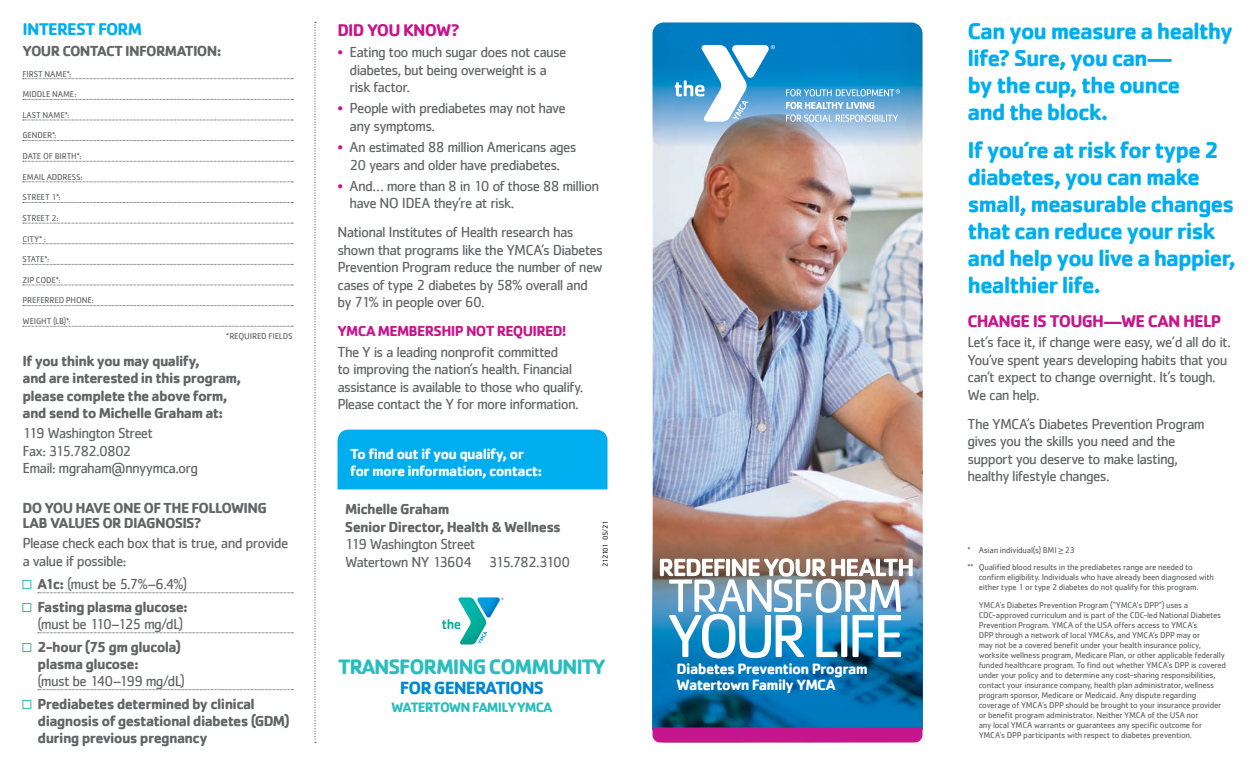
<style>
.page{position:relative;width:1260px;height:765px;background:#fff}
.page>*{position:absolute;margin:0;border:0;box-sizing:border-box;transform-origin:0 0}
._12__large_text_pag{font:700 23.75px/26.9px "Cachet";letter-spacing:-.045em;color:#00aeef}
.t1{font:700 21.75px "Cachet Pro";letter-spacing:-.05em;color:#29bdbe}
.t2{font:700 18.38px "Cachet Pro";letter-spacing:-.05em;color:#0089d0}
._02__subhead{font:700 17.5px "Cachet";letter-spacing:-.045em;color:#c6168d}
._02__subhead-2{font:700 17.5px "Cachet";letter-spacing:-.045em;color:#00aeef}
._00__descriptor_lin{font:700 15.5px "Cachet";letter-spacing:-.05em;color:#fff}
._07__boilerplate{font:15px/17.5px "Cachet";letter-spacing:-.05em;color:#636466}
._03__first_paragrap{font:700 15px/16.9px "Cachet";letter-spacing:-.045em;color:#636466}
._03__first_paragrap-2{font:15px/17.5px "Cachet";letter-spacing:-.05em;color:#636466}
._04__bulleted_text{font:15px/17.5px "Cachet";letter-spacing:-.05em;color:#636466}
.t3{font:700 15px/17.5px "Cachet";letter-spacing:-.045em;color:#fff}
.t4{font:700 15px "Cachet";letter-spacing:-.045em;color:#c6168d}
.t5{font:700 14.12px "Cachet Pro";letter-spacing:-.05em;color:#29bdbe}
._07__boilerplate-2{font:8.75px/10px "Cachet";letter-spacing:-.025em;color:#636466}
._08__Information{font:8.75px "Cachet";letter-spacing:-.02em;color:#636466}
._11__job_number{font:7.5px "Cachet";letter-spacing:-.085em;color:#231f20}
.s1{font-weight:700}
.s2{font-weight:400}
.s3{color:#c6168d}
</style>
<div class="page">
<img style="left:653px;top:22px;width:270px;height:716px">
<svg style="left:652px;top:22px;width:270px;height:125px;background:#4294c4"></svg>
<svg style="left:652px;top:531px;width:270px;height:197px;background:#306b90"></svg>
<svg style="left:675px;top:45px;width:100px;height:77px"></svg>
<svg style="left:786px;top:102px;width:88px;height:7px"></svg>
<svg style="left:786px;top:115px;width:112px;height:7px"></svg>
<svg style="left:786px;top:89px;width:114px;height:7px"></svg>
<div style="left:652px;top:728px;width:270px;height:14px;background:#c6168d"></div>
<svg style="left:314px;top:22px;width:2px;height:721px"></svg>
<img style="left:660px;top:558px;width:253px;height:100px">
<svg style="left:23px;top:78px;width:270px;height:1px"></svg>
<svg style="left:23px;top:99px;width:270px;height:1px"></svg>
<svg style="left:23px;top:120px;width:270px;height:1px"></svg>
<svg style="left:23px;top:140px;width:270px;height:1px"></svg>
<svg style="left:23px;top:161px;width:270px;height:1px"></svg>
<svg style="left:23px;top:182px;width:270px;height:1px"></svg>
<svg style="left:23px;top:202px;width:270px;height:1px"></svg>
<svg style="left:23px;top:223px;width:270px;height:1px"></svg>
<svg style="left:23px;top:243px;width:270px;height:1px"></svg>
<svg style="left:23px;top:264px;width:270px;height:1px"></svg>
<svg style="left:23px;top:285px;width:270px;height:1px"></svg>
<svg style="left:23px;top:305px;width:270px;height:1px"></svg>
<svg style="left:23px;top:326px;width:270px;height:1px"></svg>
<svg style="left:38px;top:592px;width:255px;height:1px"></svg>
<svg style="left:38px;top:632px;width:255px;height:1px"></svg>
<svg style="left:38px;top:689px;width:255px;height:1px"></svg>
<div style="left:22px;top:580px;width:9px;height:9px;border:1px solid #29bdbe"></div>
<div style="left:22px;top:603px;width:9px;height:9px;border:1px solid #29bdbe"></div>
<div style="left:22px;top:643px;width:9px;height:9px;border:1px solid #29bdbe"></div>
<div style="left:22px;top:700px;width:9px;height:9px;border:1px solid #29bdbe"></div>
<div style="left:338px;top:430px;width:270px;height:59px;background:#00aeef"></div>
<svg style="left:442px;top:597px;width:62px;height:47px"></svg>
<p class="_02__subhead-2" style="left:22px;top:17px;width:121px">INTEREST FORM</p>
<p class="_03__first_paragrap" style="left:22px;top:42px;width:201px">YOUR CONTACT INFORMATION:</p>
<p class="_08__Information" style="left:22px;top:69px;width:50px">FIRST NAME*:</p>
<p class="_08__Information" style="left:22px;top:89px;width:55px">MIDDLE NAME:</p>
<p class="_08__Information" style="left:22px;top:110px;width:48px">LAST NAME*:</p>
<p class="_08__Information" style="left:22px;top:130px;width:36px">GENDER*:</p>
<p class="_08__Information" style="left:22px;top:151px;width:60px">DATE OF BIRTH*:</p>
<p class="_08__Information" style="left:22px;top:172px;width:62px">EMAIL ADDRESS:</p>
<p class="_08__Information" style="left:22px;top:192px;width:40px">STREET 1*:</p>
<p class="_08__Information" style="left:22px;top:213px;width:37px">STREET 2:</p>
<p class="_08__Information" style="left:22px;top:234px;width:25px">CITY* :</p>
<p class="_08__Information" style="left:22px;top:254px;width:28px">STATE*:</p>
<p class="_08__Information" style="left:22px;top:275px;width:40px">ZIP CODE*:</p>
<p class="_08__Information" style="left:22px;top:295px;width:73px">PREFERRED PHONE:</p>
<p class="_08__Information" style="left:22px;top:316px;width:50px">WEIGHT (LB)*:</p>
<p class="_08__Information" style="left:226px;top:331px;width:68px">*REQUIRED FIELDS</p>
<p class="_03__first_paragrap" style="left:22px;top:352px;width:220px;line-height:17.5px">If you think you may qualify,<br>and are interested in this program, please complete the above form, and send to Michelle Graham at:</p>
<p class="_03__first_paragrap-2" style="left:22px;top:424px;width:177px">119 Washington Street<br>Fax: 315.782.0802<br>Email: mgraham@nnyymca.org</p>
<p class="_03__first_paragrap" style="left:22px;top:500px;width:246px;line-height:15px">DO YOU HAVE ONE OF THE FOLLOWING<br>LAB VALUES OR DIAGNOSIS?</p>
<p class="_03__first_paragrap-2" style="left:22px;top:534px;width:267px">Please check each box that is true, and provide a value if possible:</p>
<p class="_07__boilerplate" style="left:38px;top:575px;width:151px"><span class="s1">A1c:</span> (must be 5.7%–6.4%)</p>
<p class="_03__first_paragrap" style="left:38px;top:598px;width:152px">Fasting plasma glucose: <span class="s2">(must be 110–125 mg/dL)</span></p>
<p class="_03__first_paragrap" style="left:38px;top:638px;width:149px">2-hour (75 gm glucola) plasma glucose:<br><span class="s2">(must be 140–199 mg/dL)</span></p>
<p class="_03__first_paragrap" style="left:38px;top:695px;width:254px">Prediabetes determined by clinical diagnosis of gestational diabetes (GDM) during previous pregnancy</p>
<p class="_02__subhead" style="left:338px;top:19px;width:124px">DID YOU KNOW?</p>
<p class="_04__bulleted_text" style="left:350px;top:43px;width:219px;text-indent:-12px"><span class="s3">•</span> Eating too much sugar does not cause diabetes, but being overweight is a risk factor.</p>
<p class="_04__bulleted_text" style="left:350px;top:99px;width:218px;text-indent:-12px"><span class="s3">•</span> People with prediabetes may not have any symptoms.</p>
<p class="_04__bulleted_text" style="left:338px;top:138px;width:241px;text-align:center"><span class="s3">•</span> An estimated 88 million Americans ages<br>20 years and older have prediabetes.</p>
<p class="_04__bulleted_text" style="left:350px;top:177px;width:251px;text-indent:-12px"><span class="s3">•</span> And… more than 8 in 10 of those 88 million have NO IDEA they’re at risk.</p>
<p class="_07__boilerplate" style="left:338px;top:223px;width:267px">National Institutes of Health research has shown that programs like the YMCA’s Diabetes Prevention Program reduce the number of new cases of type 2 diabetes by 58% overall and by 71% in people over 60.</p>
<p class="t4" style="left:338px;top:321px;width:231px">YMCA MEMBERSHIP NOT REQUIRED!</p>
<p class="_07__boilerplate" style="left:338px;top:343px;width:248px">The Y is a leading nonprofit committed<br>to improving the nation’s health. Financial assistance is available to those who qualify.<br>Please contact the Y for more information.</p>
<p class="t3" style="left:350px;top:445px;width:194px">To find out if you qualify, or for more information, contact:</p>
<p class="_07__boilerplate" style="left:345px;top:500px;width:227px"><span class="s1">Michelle Graham<br>Senior Director, Health &amp; Wellness<br></span>119 Washington Street<br>Watertown NY 13604 315.782.3100</p>
<p class="_11__job_number" style="left:601px;top:567px;width:47px;rotate:-90deg">212101 05/21</p>
<p class="t1" style="left:339px;top:654px;width:268px">TRANSFORMING COMMUNITY</p>
<p class="t2" style="left:400px;top:676px;width:146px">FOR GENERATIONS</p>
<p class="t5" style="left:391px;top:698px;width:162px">WATERTOWN FAMILY YMCA</p>
<p class="_00__descriptor_lin" style="left:677px;top:659px;width:193px">Diabetes Prevention Program</p>
<p class="_00__descriptor_lin" style="left:677px;top:674px;width:161px">Watertown Family YMCA</p>
<p class="_12__large_text_pag" style="left:968px;top:17px;width:267px">Can you measure a healthy life? Sure, you can—<br>by the cup, the ounce<br>and the block.</p>
<p class="_12__large_text_pag" style="left:968px;top:136px;width:270px">If you’re at risk for type 2 diabetes, you can make small, measurable changes that can reduce your risk and help you live a happier, healthier life.</p>
<p class="_02__subhead" style="left:968px;top:310px;width:255px">CHANGE IS TOUGH—WE CAN HELP</p>
<p class="_03__first_paragrap-2" style="left:968px;top:333px;width:265px">Let’s face it, if change were easy, we’d all do it.<br>You’ve spent years developing habits that you can’t expect to change overnight. It’s tough.<br>We can help.</p>
<p class="_07__boilerplate" style="left:968px;top:415px;width:239px">The YMCA’s Diabetes Prevention Program gives you the skills you need and the support you deserve to make lasting, healthy lifestyle changes.</p>
<p class="_07__boilerplate-2" style="left:968px;top:544px;width:109px">* Asian individual(s) BMI ≥ 23</p>
<p class="_07__boilerplate-2" style="left:979px;top:562px;width:237px;text-indent:-11px">** Qualified blood results in the prediabetes range are needed to confirm eligibility. Individuals who have already been diagnosed with either type 1 or type 2 diabetes do not qualify for this program.</p>
<p class="_07__boilerplate-2" style="left:979px;top:599px;width:249px">YMCA’s Diabetes Prevention Program (“YMCA’s DPP”) uses a CDC-approved curriculum and is part of the CDC-led National Diabetes Prevention Program. YMCA of the USA offers access to YMCA’s<br>DPP through a network of local YMCAs, and YMCA’s DPP may or<br>may not be a covered benefit under your health insurance policy, worksite wellness program, Medicare Plan, or other applicable federally funded healthcare program. To find out whether YMCA’s DPP is covered under your policy and to determine any cost-sharing responsibilities, contact your insurance company, health plan administrator, wellness program sponsor, Medicare or Medicaid. Any dispute regarding coverage of YMCA’s DPP should be brought to your insurance provider or benefit program administrator. Neither YMCA of the USA nor<br>any local YMCA warrants or guarantees any specific outcome for YMCA’s DPP participants with respect to diabetes prevention.</p>
</div>
